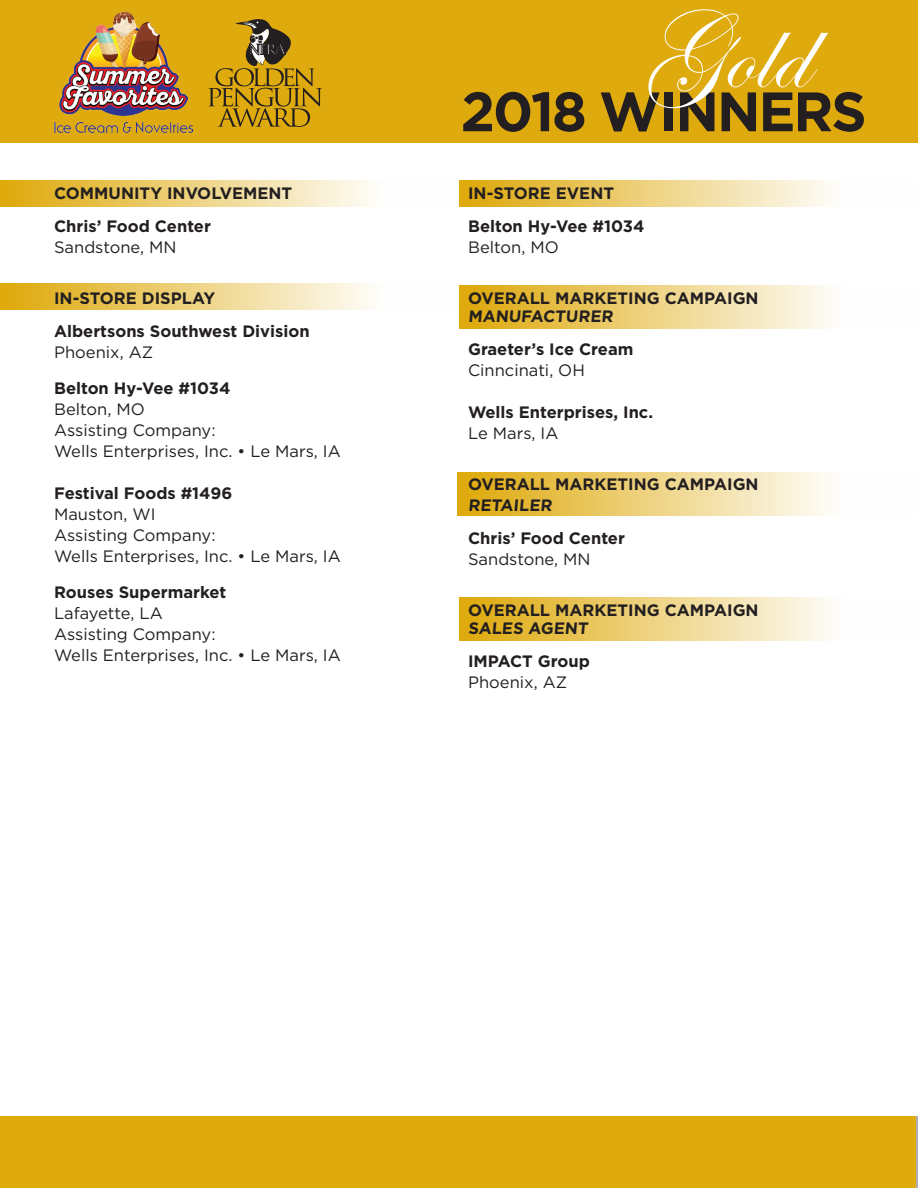
<style>
.page{position:relative;width:918px;height:1188px;background:#fff}
.page>*{position:absolute;margin:0;border:0;box-sizing:border-box;transform-origin:0 0}
.t1{font:108px "Edwardian Script ITC";color:#fff}
.t2{font:700 55.35px "Gotham";letter-spacing:-.04em;color:#231f20}
.t3{font:700 16.5px/33px "Gotham";color:#231f20}
.t4{font:16.5px/21px "Gotham";color:#231f20}
</style>
<div class="page">
<svg style="left:642px;top:180px;width:189px;height:26px;background:#f5e5b8"></svg>
<div style="left:459px;top:597px;width:459px;height:43px;background:linear-gradient(to right,#dfab0f,#fff)"></div>
<div style="left:459px;top:285px;width:459px;height:43px;background:linear-gradient(to right,#dfab0f,#fff)"></div>
<div style="left:458px;top:472px;width:460px;height:43px;background:linear-gradient(to right,#dfab0f,#fff)"></div>
<svg style="left:0;top:284px;width:642px;height:26px"></svg>
<svg style="left:0;top:180px;width:642px;height:26px;background:#edd17e"></svg>
<div style="left:0;top:1116px;width:918px;height:72px;background:#dfaa0d"></div>
<div style="left:0;top:0;width:918px;height:143px;background:#dfaa0d"></div>
<svg style="left:208px;top:19px;width:114px;height:108px"></svg>
<hr style="left:917px;top:1116px;width:1px;height:72px;background:#acadb1">
<img style="left:55px;top:11px;width:138px;height:121px">
<p class="t3" style="left:54px;top:176px;width:240px">COMMUNITY INVOLVEMENT<br>Chris’ Food Center</p>
<p class="t4" style="left:54px;top:236px;width:124px">Sandstone, MN</p>
<p class="t3" style="left:54px;top:281px;width:257px">IN-STORE DISPLAY<br>Albertsons Southwest Division</p>
<p class="t4" style="left:54px;top:341px;width:101px">Phoenix, AZ</p>
<p class="t3" style="left:54px;top:371px;width:178px">Belton Hy-Vee #1034</p>
<p class="t4" style="left:54px;top:398px;width:288px">Belton, MO<br>Assisting Company:<br>Wells Enterprises, Inc. • Le Mars, IA</p>
<p class="t3" style="left:54px;top:476px;width:180px">Festival Foods #1496</p>
<p class="t4" style="left:54px;top:503px;width:288px">Mauston, WI<br>Assisting Company:<br>Wells Enterprises, Inc. • Le Mars, IA</p>
<p class="t3" style="left:54px;top:575px;width:174px">Rouses Supermarket</p>
<p class="t4" style="left:54px;top:602px;width:288px">Lafayette, LA<br>Assisting Company:<br>Wells Enterprises, Inc. • Le Mars, IA</p>
<h1 class="t1" style="left:643px;top:-6px;width:167px">Gold</h1>
<h2 class="t2" style="left:461px;top:75px;width:408px">2018 WINNERS</h2>
<p class="t3" style="left:468px;top:177px;width:178px">IN-STORE EVENT<br>Belton Hy-Vee #1034</p>
<p class="t4" style="left:468px;top:236px;width:92px">Belton, MO</p>
<p class="t3" style="left:468px;top:289px;width:292px;line-height:18px">OVERALL MARKETING CAMPAIGN<br>MANUFACTURER</p>
<p class="t3" style="left:468px;top:332px;width:167px">Graeter’s Ice Cream</p>
<p class="t4" style="left:468px;top:359px;width:118px">Cinncinati, OH</p>
<p class="t3" style="left:468px;top:395px;width:187px">Wells Enterprises, Inc.</p>
<p class="t4" style="left:468px;top:422px;width:92px">Le Mars, IA</p>
<p class="t3" style="left:468px;top:473px;width:292px;line-height:21px">OVERALL MARKETING CAMPAIGN<br>RETAILER</p>
<p class="t3" style="left:468px;top:521px;width:158px">Chris’ Food Center</p>
<p class="t4" style="left:468px;top:548px;width:124px">Sandstone, MN</p>
<p class="t3" style="left:468px;top:601px;width:292px;line-height:18px">OVERALL MARKETING CAMPAIGN<br>SALES AGENT</p>
<p class="t3" style="left:468px;top:644px;width:123px">IMPACT Group</p>
<p class="t4" style="left:468px;top:671px;width:101px">Phoenix, AZ</p>
</div>
